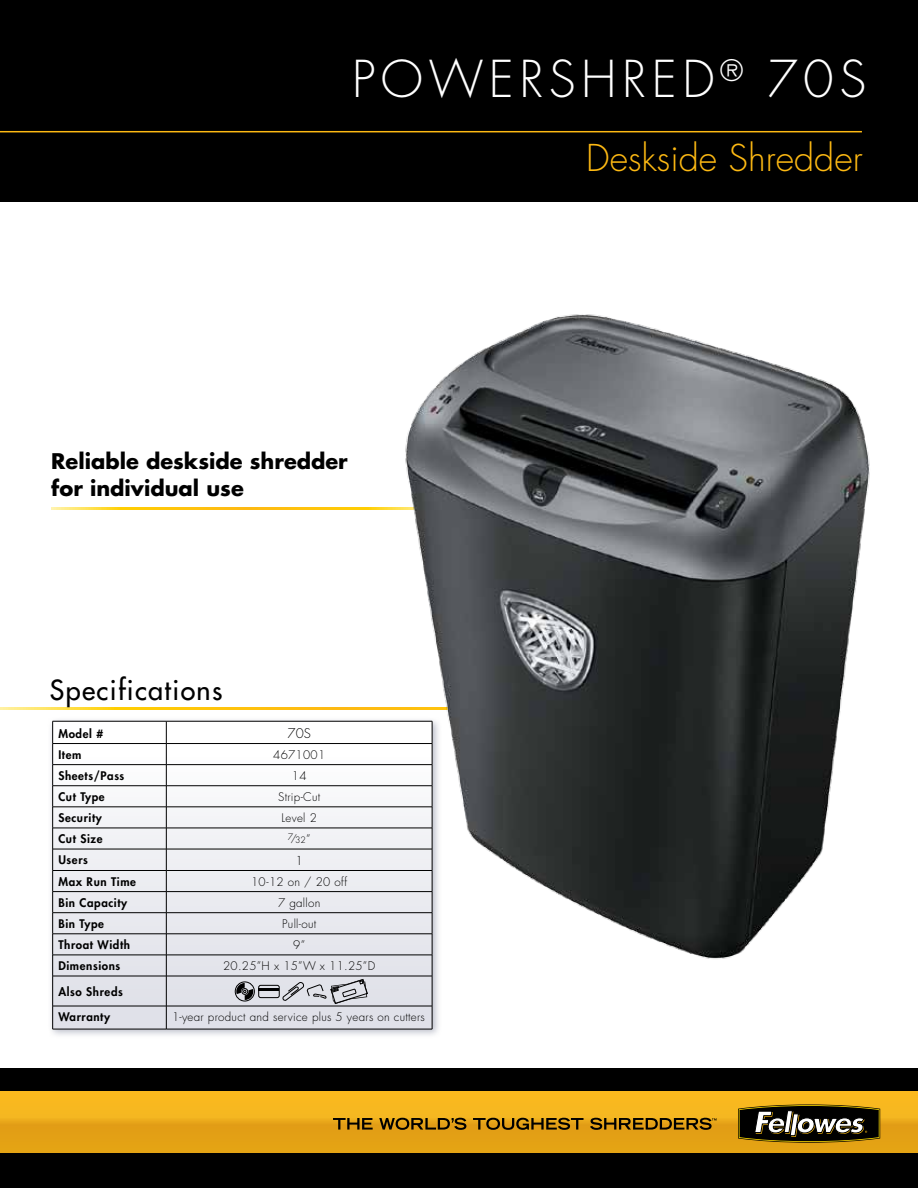
<style>
.page{position:relative;width:918px;height:1188px;background:#fff}
.page>*{position:absolute;margin:0;border:0;box-sizing:border-box;transform-origin:0 0}
.t1{font:300 49.5px "Futura Std";letter-spacing:.11em;color:#fff}
.t2{font:300 36px "Futura Std";color:#fdb913}
.t3{font:500 27px "Futura Std";letter-spacing:.05em;color:#000}
.t4{font:700 21px/27px "Futura Std";color:#000}
.t5{font:300 13.05px "Futura Std";color:#000}
.t6{font:300 12px "Futura Std";color:#000}
.t7{font:300 11.55px "Futura Std";letter-spacing:.025em;color:#000}
.t8{font:800 11.55px "Futura Std";letter-spacing:.05em;color:#000}
.t9{font:300 8.7px "Futura Std";color:#000}
.s1{font-size:11.55px}
</style>
<div class="page">
<div style="left:0;top:1069px;width:918px;height:119px;background:#000"></div>
<div style="left:0;top:1091px;width:918px;height:61px;background:linear-gradient(to bottom,#febd22,#dc9a12)"></div>
<svg style="left:737px;top:1103px;width:145px;height:41px"></svg>
<svg style="left:333px;top:1118px;width:40px;height:12px"></svg>
<svg style="left:379px;top:1118px;width:87px;height:12px"></svg>
<svg style="left:473px;top:1118px;width:111px;height:12px"></svg>
<svg style="left:590px;top:1118px;width:127px;height:12px"></svg>
<svg style="left:51px;top:508px;width:306px;height:1px"></svg>
<svg style="left:0;top:707px;width:357px;height:2px"></svg>
<div style="left:47px;top:716px;width:395px;height:323px;background:#858a9f;opacity:.55"></div>
<svg style="left:53px;top:722px;width:304px;height:307px"></svg>
<hr style="left:53px;top:721px;width:113px;height:1px;background:#000">
<hr style="left:166px;top:721px;width:266px;height:1px;background:#000">
<hr style="left:53px;top:743px;width:113px;height:1px;background:#000">
<hr style="left:166px;top:743px;width:266px;height:1px;background:#000">
<hr style="left:53px;top:764px;width:113px;height:1px;background:#000">
<hr style="left:166px;top:764px;width:266px;height:1px;background:#000">
<hr style="left:53px;top:785px;width:113px;height:1px;background:#000">
<hr style="left:166px;top:785px;width:266px;height:1px;background:#000">
<hr style="left:53px;top:807px;width:113px;height:1px;background:#000">
<hr style="left:166px;top:807px;width:266px;height:1px;background:#000">
<hr style="left:53px;top:828px;width:113px;height:1px;background:#000">
<hr style="left:166px;top:828px;width:266px;height:1px;background:#000">
<hr style="left:53px;top:849px;width:113px;height:1px;background:#000">
<hr style="left:166px;top:849px;width:266px;height:1px;background:#000">
<hr style="left:53px;top:870px;width:113px;height:1px;background:#000">
<hr style="left:166px;top:870px;width:266px;height:1px;background:#000">
<hr style="left:53px;top:891px;width:113px;height:1px;background:#000">
<hr style="left:166px;top:891px;width:266px;height:1px;background:#000">
<hr style="left:53px;top:912px;width:113px;height:1px;background:#000">
<hr style="left:166px;top:912px;width:266px;height:1px;background:#000">
<hr style="left:53px;top:934px;width:113px;height:1px;background:#000">
<hr style="left:166px;top:934px;width:266px;height:1px;background:#000">
<hr style="left:53px;top:955px;width:113px;height:1px;background:#000">
<svg style="left:52px;top:721px;width:1px;height:255px"></svg>
<hr style="left:166px;top:955px;width:266px;height:1px;background:#000">
<svg style="left:166px;top:721px;width:1px;height:255px"></svg>
<hr style="left:53px;top:976px;width:113px;height:1px;background:#000">
<hr style="left:52px;top:976px;width:1px;height:30px;background:#000">
<hr style="left:166px;top:976px;width:266px;height:1px;background:#000">
<hr style="left:166px;top:976px;width:1px;height:30px;background:#000">
<hr style="left:53px;top:1006px;width:113px;height:1px;background:#000">
<svg style="left:52px;top:1006px;width:1px;height:23px"></svg>
<hr style="left:166px;top:1006px;width:266px;height:1px;background:#000">
<svg style="left:166px;top:1006px;width:1px;height:23px"></svg>
<hr style="left:53px;top:1029px;width:113px;height:1px;background:#000">
<hr style="left:166px;top:1029px;width:266px;height:1px;background:#000">
<div style="left:258px;top:985px;width:22px;height:13px;border:1px solid #000;border-radius:2px"></div>
<hr style="left:259px;top:988px;width:20px;height:3px;background:#000">
<div style="left:235px;top:981px;width:20px;height:20px;border:1px solid #000;border-radius:50%"></div>
<svg style="left:236px;top:983px;width:17px;height:17px"></svg>
<svg style="left:281px;top:979px;width:76px;height:25px;background:#bfc0c6"></svg>
<img style="left:357px;top:314px;width:513px;height:723px">
<div style="left:0;top:0;width:918px;height:202px;background:#000"></div>
<hr style="left:0;top:131px;width:862px;height:1px;background:#fdb913">
<h1 class="t1" style="left:352px;top:49px;width:516px">POWERSHRED<sup>®</sup> 70S</h1>
<h3 class="t4" style="left:51px;top:447px;width:298px">Reliable deskside shredder for individual use</h3>
<h3 class="t3" style="left:50px;top:673px;width:174px">Specifications</h3>
<p class="t8" style="left:58px;top:726px;width:46px">Model #</p>
<p class="t5" style="left:288px;top:725px;width:25px">70S</p>
<p class="t8" style="left:58px;top:747px;width:24px">Item</p>
<p class="t7" style="left:273px;top:748px;width:53px">4671001</p>
<p class="t8" style="left:58px;top:768px;width:67px">Sheets/Pass</p>
<p class="t7" style="left:292px;top:769px;width:16px">14</p>
<p class="t8" style="left:58px;top:789px;width:48px">Cut Type</p>
<p class="t7" style="left:278px;top:790px;width:44px">Strip-Cut</p>
<p class="t8" style="left:58px;top:811px;width:45px">Security</p>
<p class="t7" style="left:282px;top:811px;width:37px">Level 2</p>
<p class="t8" style="left:58px;top:832px;width:46px">Cut Size</p>
<p class="t9" style="left:288px;top:835px;width:25px">7<span class="s1">⁄</span>32<span class="s1">”</span></p>
<p class="t8" style="left:58px;top:853px;width:31px">Users</p>
<p class="t6" style="left:296px;top:853px;width:9px">1</p>
<p class="t8" style="left:58px;top:874px;width:79px">Max Run Time</p>
<p class="t7" style="left:251px;top:875px;width:98px">10-12 on / 20 off</p>
<p class="t8" style="left:58px;top:895px;width:70px">Bin Capacity</p>
<p class="t7" style="left:278px;top:896px;width:44px">7 gallon</p>
<p class="t8" style="left:58px;top:916px;width:47px">Bin Type</p>
<p class="t7" style="left:282px;top:917px;width:35px">Pull-out</p>
<p class="t8" style="left:58px;top:938px;width:73px">Throat Width</p>
<p class="t7" style="left:293px;top:938px;width:13px">9”</p>
<p class="t8" style="left:58px;top:959px;width:63px">Dimensions</p>
<p class="t7" style="left:223px;top:959px;width:154px">20.25”H x 15”W x 11.25”D</p>
<p class="t8" style="left:58px;top:984px;width:66px">Also Shreds</p>
<p class="t8" style="left:58px;top:1010px;width:53px">Warranty</p>
<p class="t7" style="left:172px;top:1010px;width:254px">1-year product and service plus 5 years on cutters</p>
<h2 class="t2" style="left:586px;top:136px;width:278px">Deskside Shredder</h2>
</div>
